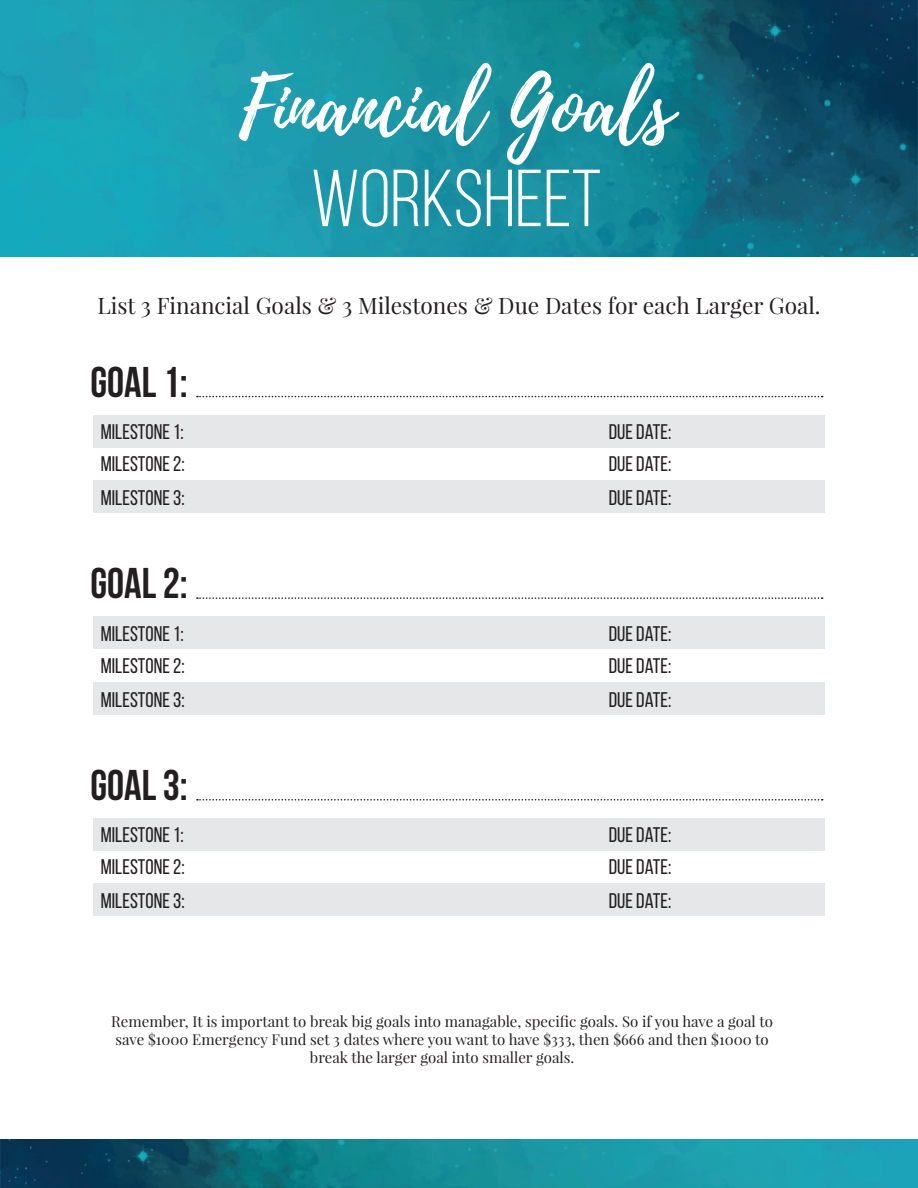
<style>
.page{position:relative;width:918px;height:1188px;background:#fff}
.page>*{position:absolute;margin:0;border:0;box-sizing:border-box;transform-origin:0 0}
.t1{font:80.7px "Playlist Script";color:#fff}
.t2{font:80.7px "Bebas Neue";color:#fff}
.t3{font:700 43.05px "Bebas Neue";color:#231f20}
.t4{font:22.65px "Playfair Display";color:#231f20}
.t5{font:21.15px/32.8px "Bebas Neue";color:#231f20;text-align:justify}
.t6{font:15px/18px "Playfair Display";color:#231f20;text-align:center}
</style>
<div class="page">
<img style="left:0;top:0;width:918px;height:257px">
<div style="left:93px;top:415px;width:732px;height:32px;background:#e6e7e9"></div>
<div style="left:93px;top:480px;width:732px;height:33px;background:#e6e7e9"></div>
<svg style="left:197px;top:396px;width:626px;height:1px"></svg>
<div style="left:93px;top:617px;width:732px;height:32px;background:#e6e7e9"></div>
<div style="left:93px;top:682px;width:732px;height:32px;background:#e6e7e9"></div>
<svg style="left:197px;top:597px;width:626px;height:2px"></svg>
<div style="left:93px;top:818px;width:732px;height:33px;background:#e6e7e9"></div>
<div style="left:93px;top:884px;width:732px;height:32px;background:#e6e7e9"></div>
<svg style="left:197px;top:799px;width:626px;height:2px"></svg>
<img style="left:0;top:1139px;width:918px;height:49px">
<h1 class="t1" style="left:239px;top:49px;width:436px">Financial Goals</h1>
<h1 class="t2" style="left:311px;top:155px;width:292px">WORKSHEET</h1>
<h3 class="t4" style="left:97px;top:291px;width:725px">List 3 Financial Goals &amp; 3 Milestones &amp; Due Dates for each Larger Goal.</h3>
<h2 class="t3" style="left:90px;top:358px;width:99px">GOAL 1:</h2>
<h3 class="t5" style="left:101px;top:415px;width:85px">MILESTONE 1:<br>MILESTONE 2:<br>MILESTONE 3:</h3>
<h3 class="t5" style="left:609px;top:415px;width:64px">DUE DATE:<br>DUE DATE:<br>DUE DATE:</h3>
<h2 class="t3" style="left:90px;top:560px;width:99px">GOAL 2:</h2>
<h3 class="t5" style="left:101px;top:617px;width:85px">MILESTONE 1:<br>MILESTONE 2:<br>MILESTONE 3:</h3>
<h3 class="t5" style="left:609px;top:617px;width:64px">DUE DATE:<br>DUE DATE:<br>DUE DATE:</h3>
<h2 class="t3" style="left:90px;top:761px;width:99px">GOAL 3:</h2>
<h3 class="t5" style="left:101px;top:818px;width:85px">MILESTONE 1:<br>MILESTONE 2:<br>MILESTONE 3:</h3>
<h3 class="t5" style="left:609px;top:818px;width:64px">DUE DATE:<br>DUE DATE:<br>DUE DATE:</h3>
<p class="t6" style="left:111px;top:1013px;width:663px">Remember, It is important to break big goals into managable, specific goals. So if you have a goal to save $1000 Emergency Fund set 3 dates where you want to have $333, then $666 and then $1000 to break the larger goal into smaller goals.</p>
</div>
